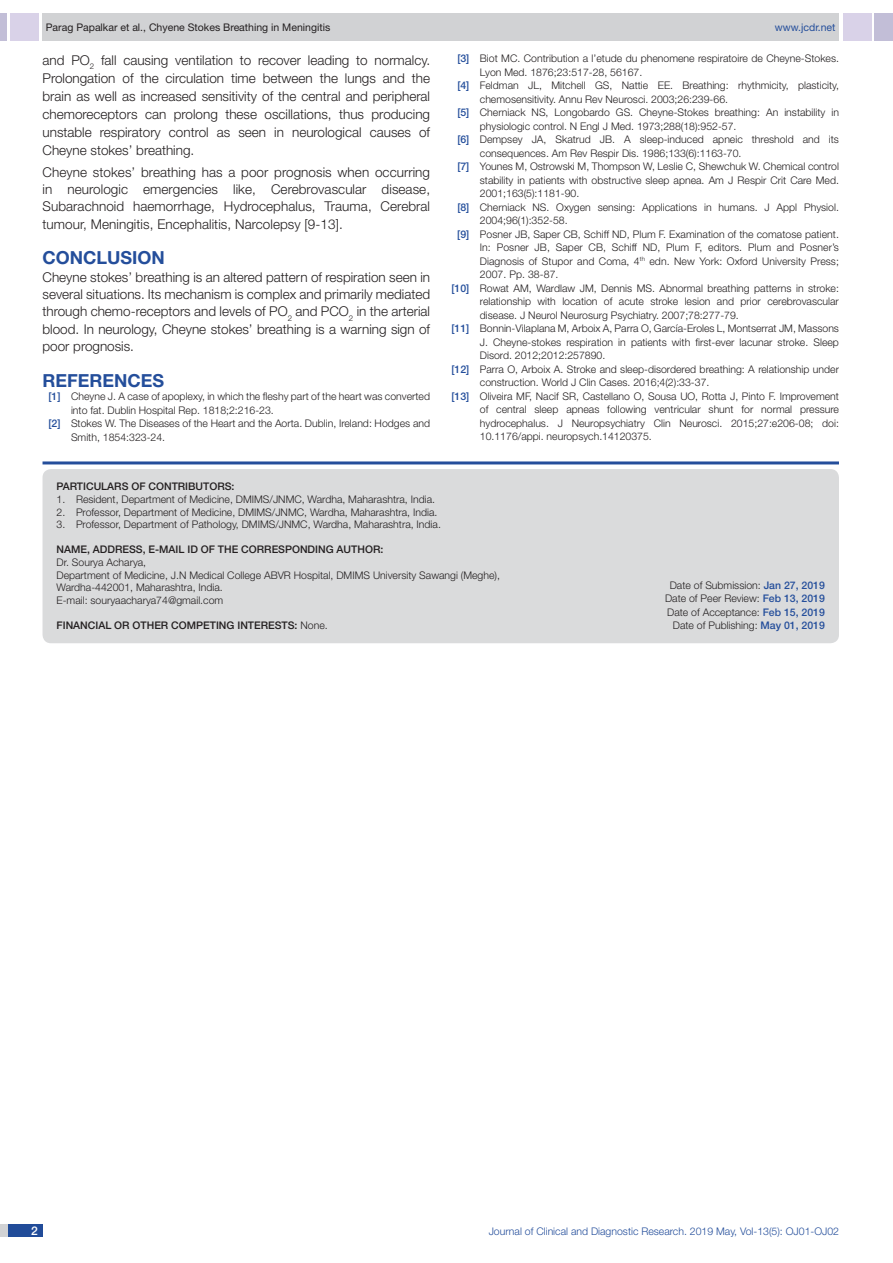
<style>
.page{position:relative;width:893px;height:1263px;background:#fff}
.page>*{position:absolute;margin:0;border:0;box-sizing:border-box;transform-origin:0 0}
.Heading{font:700 18px "Helvetica Neue";color:#244e9b}
.Body_text{font:300 13.5px/18px "Helvetica Neue";color:#231f20;text-align:justify}
.t1{font:500 12px "Helvetica Neue";color:#fff}
.Partic_Contri_Txt{font:300 10.5px/12.6px "Helvetica Neue";color:#231f20}
.Partic_Contri_Head{font:500 10.5px "Helvetica Neue";color:#231f20}
.t2{font:300 10.5px "Helvetica Neue";color:#244e9b}
.t3{font:10.5px "Helvetica Neue";color:#231f20}
.t4{font:10.5px "Helvetica Neue";color:#244e9b}
.s1{font-weight:500;color:#244e9b}
.s2{font-weight:300}
</style>
<div class="page">
<div style="left:0;top:13px;width:7px;height:28px;background:#c2bed7"></div>
<div style="left:10px;top:13px;width:29px;height:28px;background:#d9d2e8"></div>
<div style="left:43px;top:13px;width:796px;height:28px;background:#d1d2d4"></div>
<div style="left:875px;top:13px;width:18px;height:28px;background:#c2bed7"></div>
<div style="left:843px;top:13px;width:29px;height:28px;background:#d9d2e8"></div>
<div style="left:0;top:1224px;width:43px;height:13px;background:#d1d2d4"></div>
<div style="left:8px;top:1224px;width:35px;height:13px;background:#214c99"></div>
<hr style="left:43px;top:461px;width:796px;height:3px;background:#244e9b">
<div style="left:43px;top:469px;width:796px;height:174px;background:#dadbdc;border-radius:9px"></div>
<p class="t3" style="left:46px;top:21px;width:286px">Parag Papalkar et al., Chyene Stokes Breathing in Meningitis</p>
<p class="t4" style="left:775px;top:21px;width:62px">www.jcdr.net</p>
<p class="Body_text" style="left:43px;top:51px;width:389px">and PO<sub>2</sub> fall causing ventilation to recover leading to normalcy.<br>Prolongation of the circulation time between the lungs and the brain as well as increased sensitivity of the central and peripheral chemoreceptors can prolong these oscillations, thus producing unstable respiratory control as seen in neurological causes of Cheyne stokes’ breathing.</p>
<p class="Body_text" style="left:43px;top:163px;width:389px;line-height:17.2px">Cheyne stokes’ breathing has a poor prognosis when occurring in neurologic emergencies like, Cerebrovascular disease, Subarachnoid haemorrhage, Hydrocephalus, Trauma, Cerebral tumour, Meningitis, Encephalitis, Narcolepsy [9-13].</p>
<p class="Heading" style="left:43px;top:247px;width:124px">CONCLUSION</p>
<p class="Body_text" style="left:43px;top:268px;width:389px;line-height:17.4px">Cheyne stokes’ breathing is an altered pattern of respiration seen in several situations. Its mechanism is complex and primarily mediated through chemo-receptors and levels of PO<sub>2</sub> and PCO<sub>2</sub> in the arterial blood. In neurology, Cheyne stokes’ breathing is a warning sign of poor prognosis.</p>
<p class="Heading" style="left:43px;top:369px;width:123px">REFERENCES</p>
<p class="Partic_Contri_Txt" style="left:48px;top:390px;width:383px"><span class="s1">[1]</span> Cheyne J. A case of apoplexy, in which the fleshy part of the heart was converted</p>
<p class="Partic_Contri_Txt" style="left:71px;top:403px;width:204px">into fat. Dublin Hospital Rep. 1818;2:216-23.</p>
<p class="Partic_Contri_Txt" style="left:48px;top:417px;width:383px"><span class="s1">[2]</span> Stokes W. The Diseases of the Heart and the Aorta. Dublin, Ireland: Hodges and</p>
<p class="Partic_Contri_Txt" style="left:71px;top:430px;width:96px">Smith, 1854:323-24.</p>
<p class="Partic_Contri_Txt" style="left:457px;top:52px;width:383px"><span class="s1">[3]</span> Biot MC. Contribution a l’etude du phenomene respiratoire de Cheyne-Stokes.</p>
<p class="Partic_Contri_Txt" style="left:480px;top:66px;width:164px">Lyon Med. 1876;23:517-28, 56167.</p>
<p class="Partic_Contri_Txt" style="left:457px;top:79px;width:383px"><span class="s1">[4]</span> Feldman JL, Mitchell GS, Nattie EE. Breathing: rhythmicity, plasticity,</p>
<p class="Partic_Contri_Txt" style="left:480px;top:93px;width:250px">chemosensitivity. Annu Rev Neurosci. 2003;26:239-66.</p>
<p class="Partic_Contri_Txt" style="left:457px;top:106px;width:383px"><span class="s1">[5]</span> Cherniack NS, Longobardo GS. Cheyne-Stokes breathing: An instability in</p>
<p class="Partic_Contri_Txt" style="left:480px;top:120px;width:258px">physiologic control. N Engl J Med. 1973;288(18):952-57.</p>
<p class="Partic_Contri_Txt" style="left:457px;top:133px;width:383px"><span class="s1">[6]</span> Dempsey JA, Skatrud JB. A sleep-induced apneic threshold and its</p>
<p class="Partic_Contri_Txt" style="left:480px;top:147px;width:263px">consequences. Am Rev Respir Dis. 1986;133(6):1163-70.</p>
<p class="Partic_Contri_Txt" style="left:457px;top:160px;width:383px"><span class="s1">[7]</span> Younes M, Ostrowski M, Thompson W, Leslie C, Shewchuk W. Chemical control</p>
<p class="Partic_Contri_Txt" style="left:480px;top:174px;width:361px">stability in patients with obstructive sleep apnea. Am J Respir Crit Care Med.</p>
<p class="Partic_Contri_Txt" style="left:480px;top:187px;width:101px">2001;163(5):1181-90.</p>
<p class="Partic_Contri_Txt" style="left:457px;top:201px;width:383px"><span class="s1">[8]</span> Cherniack NS. Oxygen sensing: Applications in humans. J Appl Physiol.</p>
<p class="Partic_Contri_Txt" style="left:480px;top:214px;width:89px">2004;96(1):352-58.</p>
<p class="Partic_Contri_Txt" style="left:457px;top:228px;width:383px"><span class="s1">[9]</span> Posner JB, Saper CB, Schiff ND, Plum F. Examination of the comatose patient.</p>
<p class="Partic_Contri_Txt" style="left:480px;top:241px;width:361px">In: Posner JB, Saper CB, Schiff ND, Plum F, editors. Plum and Posner’s</p>
<p class="Partic_Contri_Txt" style="left:480px;top:255px;width:361px">Diagnosis of Stupor and Coma, 4<sup>th</sup> edn. New York: Oxford University Press;</p>
<p class="Partic_Contri_Txt" style="left:480px;top:268px;width:80px">2007. Pp. 38-87.</p>
<p class="Partic_Contri_Txt" style="left:451px;top:282px;width:389px"><span class="s1">[10]</span> Rowat AM, Wardlaw JM, Dennis MS. Abnormal breathing patterns in stroke:</p>
<p class="Partic_Contri_Txt" style="left:480px;top:295px;width:361px">relationship with location of acute stroke lesion and prior cerebrovascular</p>
<p class="Partic_Contri_Txt" style="left:480px;top:309px;width:260px">disease. J Neurol Neurosurg Psychiatry. 2007;78:277-79.</p>
<p class="Partic_Contri_Txt" style="left:451px;top:322px;width:389px"><span class="s1">[11]</span> Bonnin-Vilaplana M, Arboix A, Parra O, García-Eroles L, Montserrat JM, Massons</p>
<p class="Partic_Contri_Txt" style="left:480px;top:336px;width:361px">J. Cheyne-stokes respiration in patients with first-ever lacunar stroke. Sleep</p>
<p class="Partic_Contri_Txt" style="left:480px;top:349px;width:127px">Disord. 2012;2012:257890.</p>
<p class="Partic_Contri_Txt" style="left:451px;top:363px;width:389px"><span class="s1">[12]</span> Parra O, Arboix A. Stroke and sleep-disordered breathing: A relationship under</p>
<p class="Partic_Contri_Txt" style="left:480px;top:376px;width:231px">construction. World J Clin Cases. 2016;4(2):33-37.</p>
<p class="Partic_Contri_Txt" style="left:451px;top:390px;width:389px"><span class="s1">[13]</span> Oliveira MF, Nacif SR, Castellano O, Sousa UO, Rotta J, Pinto F. Improvement</p>
<p class="Partic_Contri_Txt" style="left:480px;top:403px;width:361px">of central sleep apneas following ventricular shunt for normal pressure</p>
<p class="Partic_Contri_Txt" style="left:480px;top:417px;width:361px">hydrocephalus. J Neuropsychiatry Clin Neurosci. 2015;27:e206-08; doi:</p>
<p class="Partic_Contri_Txt" style="left:480px;top:430px;width:173px">10.1176/appi. neuropsych.14120375.</p>
<p class="Partic_Contri_Head" style="left:57px;top:480px;width:15px">PART</p>
<p class="Partic_Contri_Head" style="left:83px;top:480px;width:11px">ICULAR</p>
<p class="Partic_Contri_Head" style="left:122px;top:480px;width:82px">S OF CONTRIBUTOR</p>
<p class="Partic_Contri_Head" style="left:225px;top:480px;width:11px">S:</p>
<p class="Partic_Contri_Txt" style="left:57px;top:493px;width:380px">1. Resident, Department of Medicine, DMIMS/JNMC, Wardha, Maharashtra, India.</p>
<p class="Partic_Contri_Txt" style="left:57px;top:505px;width:382px">2. Professor, Department of Medicine, DMIMS/JNMC, Wardha, Maharashtra, India.</p>
<p class="Partic_Contri_Txt" style="left:57px;top:518px;width:386px">3. Professor, Department of Pathology, DMIMS/JNMC, Wardha, Maharashtra, India.</p>
<p class="Partic_Contri_Head" style="left:57px;top:543px;width:194px">NAME, ADDRESS, E-MAIL ID OF TH E CORR</p>
<p class="Partic_Contri_Head" style="left:272px;top:543px;width:74px">ESPONDING AUTHOR</p>
<p class="Partic_Contri_Head" style="left:380px;top:543px;width:4px">:</p>
<p class="Partic_Contri_Txt" style="left:57px;top:556px;width:91px">Dr. Sourya Acharya,</p>
<p class="Partic_Contri_Txt" style="left:57px;top:568px;width:445px">Department of Medicine, J.N Medical College ABVR Hospital, DMIMS University Sawangi (Meghe),<br>Wardha-442001, Maharashtra, India.</p>
<p class="Partic_Contri_Txt" style="left:57px;top:594px;width:168px">E-mail: souryaacharya74@gmail.com</p>
<p class="Partic_Contri_Head" style="left:57px;top:619px;width:84px">Financial OR OTH</p>
<p class="Partic_Contri_Head" style="left:154px;top:619px;width:175px">ER COMPETING INTERESTS: <span class="s2">None.</span></p>
<p class="Partic_Contri_Txt" style="left:670px;top:578px;width:157px">Date of Submission: <span class="s1">Jan 27, 2019</span></p>
<p class="Partic_Contri_Txt" style="left:665px;top:592px;width:161px">Date of Peer Review: <span class="s1">Feb 13, 2019</span></p>
<p class="Partic_Contri_Txt" style="left:667px;top:605px;width:159px">Date of Acceptance: <span class="s1">Feb 15, 2019</span></p>
<p class="Partic_Contri_Txt" style="left:673px;top:619px;width:154px">Date of Publishing: <span class="s1">May 01, 2019</span></p>
<p class="t1" style="left:31px;top:1223px;width:8px">2</p>
<p class="t2" style="left:489px;top:1225px;width:352px">Journal of Clinical and Diagnostic Research. 2019 May, Vol-13(5): OJ01-OJ02</p>
</div>
